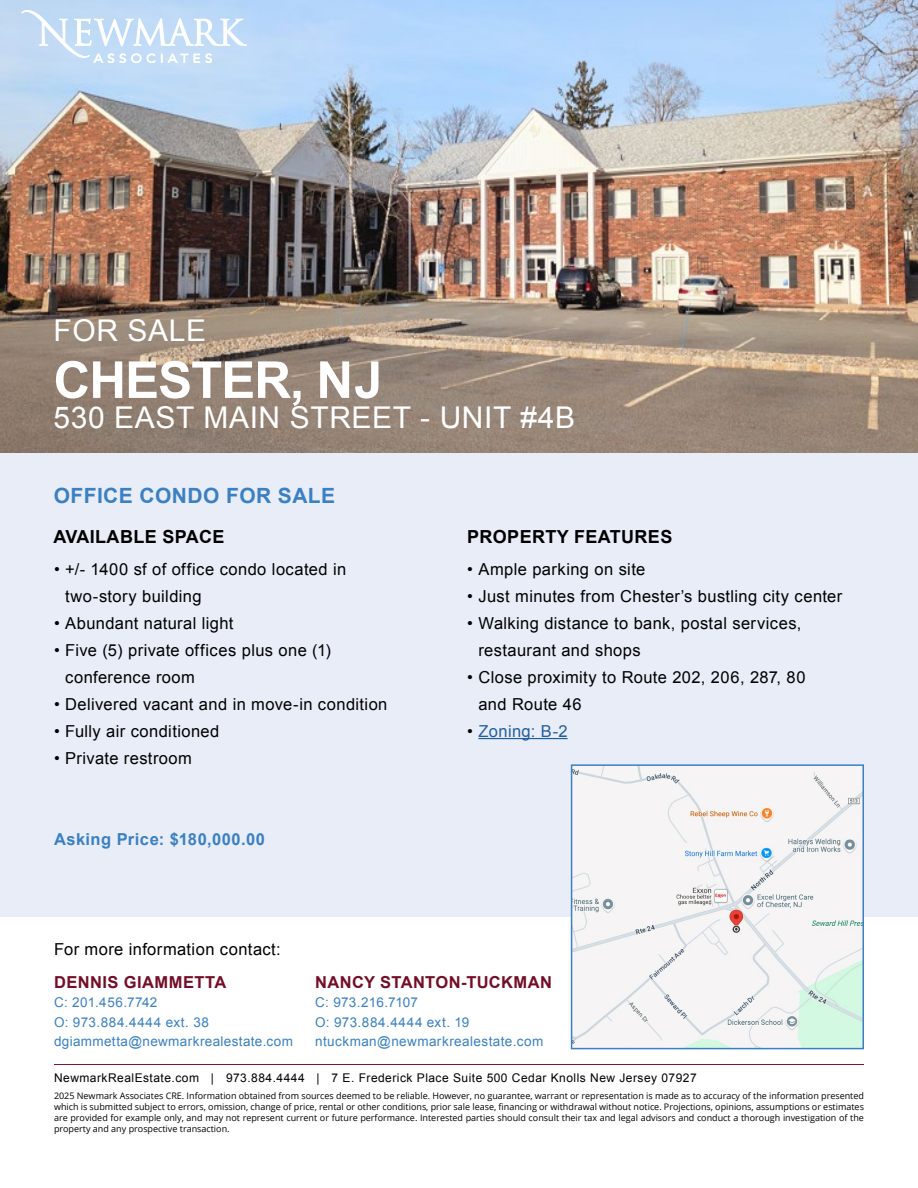
<style>
.page{position:relative;width:918px;height:1188px;background:#fff}
.page>*{position:absolute;margin:0;border:0;box-sizing:border-box;transform-origin:0 0}
.t1{font:700 51px "Arial";letter-spacing:-.02em;color:#fff}
.t2{font:30px "Arial";letter-spacing:.02em;color:#fff}
.t3{font:700 21px "Arial";letter-spacing:.02em;color:#3b80c2}
.t4{font:700 18px "Arial";letter-spacing:.02em;color:#000101}
.t5{font:16.5px/27px "Arial";letter-spacing:.025em;color:#000101}
.t6{font:700 16.5px "Arial";letter-spacing:.025em;color:#740e28}
.t7{font:700 16.5px "Arial";letter-spacing:.03em;color:#3b80c2}
.t8{font:16.5px "Arial";letter-spacing:.025em;color:#215e9e}
.t9{font:13.5px/19.5px "Arial";letter-spacing:.03em;color:#3b80c2}
.t10{font:12px "Arial";letter-spacing:.04em;color:#000101}
.t11{font:9px/10.8px "Open Sans";color:#000101;text-align:justify}
.s1{color:#000101}
</style>
<div class="page">
<img style="left:0;top:0;width:918px;height:454px">
<div style="left:0;top:454px;width:918px;height:463px;background:#e9edf7"></div>
<hr style="left:54px;top:1064px;width:810px;height:1px;background:#82142e">
<svg style="left:22px;top:10px;width:225px;height:53px"></svg>
<hr style="left:478px;top:738px;width:90px;height:1px;background:#215e9e">
<img style="left:574px;top:767px;width:287px;height:279px">
<div style="left:571px;top:764px;width:293px;height:285px;border:2px solid #3b80c2"></div>
<h2 class="t2" style="left:54px;top:310px;width:154px">FOR SALE</h2>
<h1 class="t1" style="left:54px;top:346px;width:331px">CHESTER, NJ</h1>
<h2 class="t2" style="left:54px;top:398px;width:523px">530 EAST MAIN STREET - UNIT #4B</h2>
<h3 class="t3" style="left:54px;top:482px;width:283px">OFFICE CONDO FOR SALE</h3>
<h3 class="t4" style="left:54px;top:525px;width:173px">AVAILABLE SPACE</h3>
<h3 class="t4" style="left:467px;top:525px;width:207px">PROPERTY FEATURES</h3>
<h3 class="t5" style="left:467px;top:556px;width:180px">• Ample parking on site</h3>
<h3 class="t5" style="left:467px;top:583px;width:377px">• Just minutes from Chester’s bustling city center</h3>
<h3 class="t5" style="left:478px;top:610px;width:325px;text-indent:-11px">• Walking distance to bank, postal services, restaurant and shops</h3>
<h3 class="t5" style="left:478px;top:664px;width:329px;text-indent:-11px">• Close proximity to Route 202, 206, 287, 80 and Route 46</h3>
<h3 class="t8" style="left:467px;top:720px;width:102px"><span class="s1">•</span> Zoning: B-2</h3>
<h3 class="t5" style="left:65px;top:556px;width:283px;text-indent:-11px">• +/- 1400 sf of office condo located in two-story building</h3>
<h3 class="t5" style="left:54px;top:610px;width:181px">• Abundant natural light</h3>
<h3 class="t5" style="left:65px;top:637px;width:267px;text-indent:-11px">• Five (5) private offices plus one (1) conference room</h3>
<h3 class="t5" style="left:54px;top:691px;width:335px">• Delivered vacant and in move-in condition</h3>
<h3 class="t5" style="left:54px;top:718px;width:167px">• Fully air conditioned</h3>
<h3 class="t5" style="left:54px;top:745px;width:139px">• Private restroom</h3>
<h3 class="t7" style="left:54px;top:828px;width:213px">Asking Price: $180,000.00</h3>
<h3 class="t5" style="left:54px;top:936px;width:228px">For more information contact:</h3>
<h3 class="t6" style="left:54px;top:971px;width:174px">DENNIS GIAMMETTA</h3>
<h3 class="t9" style="left:54px;top:993px;width:241px">C: 201.456.7742<br>O: 973.884.4444 ext. 38 dgiammetta@newmarkrealestate.com</h3>
<h3 class="t6" style="left:315px;top:971px;width:238px">NANCY STANTON-TUCKMAN</h3>
<h3 class="t9" style="left:315px;top:993px;width:230px">C: 973.216.7107<br>O: 973.884.4444 ext. 19 ntuckman@newmarkrealestate.com</h3>
<h3 class="t10" style="left:54px;top:1070px;width:644px">NewmarkRealEstate.com | 973.884.4444 | 7 E. Frederick Place Suite 500 Cedar Knolls New Jersey 07927</h3>
<p class="t11" style="left:54px;top:1090px;width:812px">2025 Newmark Associates CRE. Information obtained from sources deemed to be reliable. However, no guarantee, warrant or representation is made as to accuracy of the information presented which is submitted subject to errors, omission, change of price, rental or other conditions, prior sale lease, financing or withdrawal without notice. Projections, opinions, assumptions or estimates are provided for example only, and may not represent current or future performance. Interested parties should consult their tax and legal advisors and conduct a thorough investigation of the property and any prospective transaction.</p>
</div>
